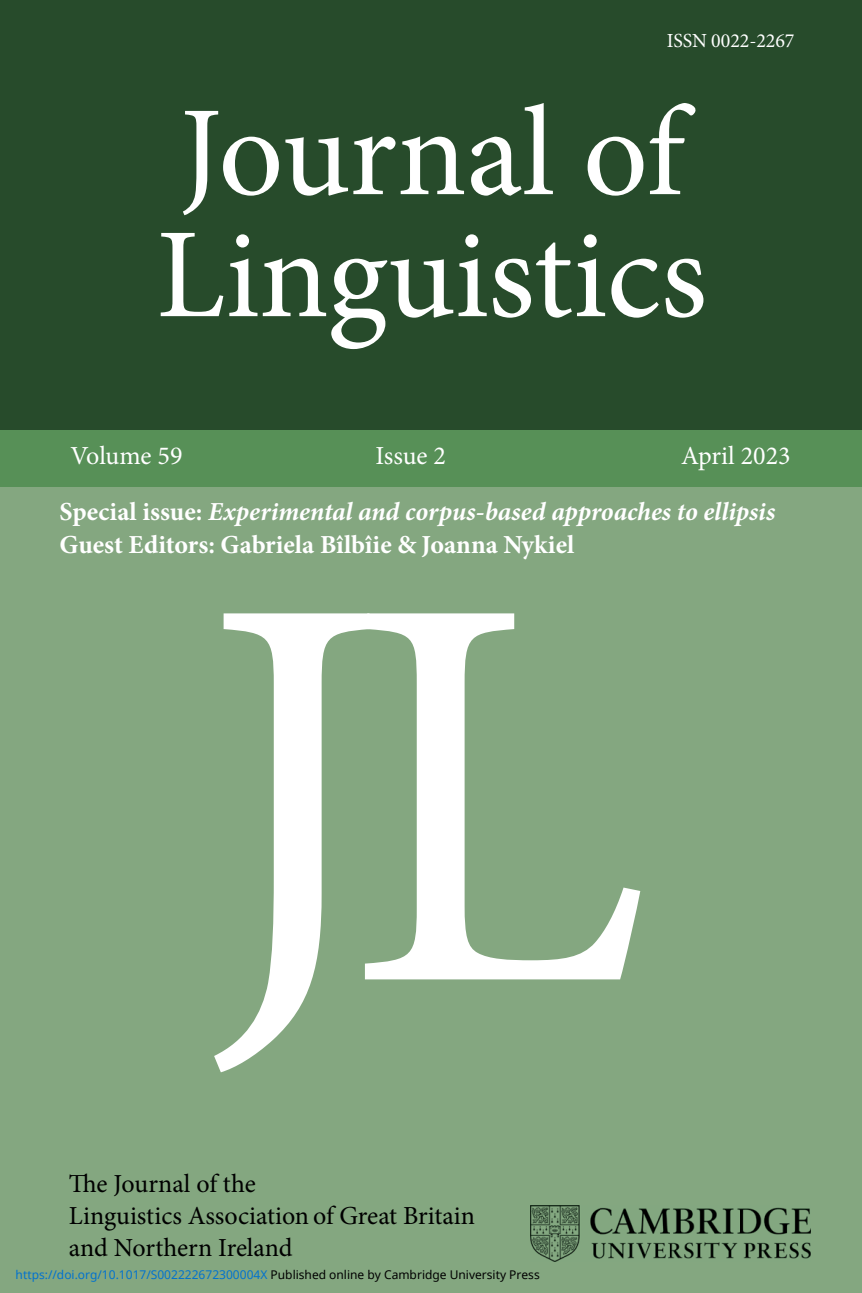
<style>
.page{position:relative;width:862px;height:1293px;background:#fff}
.page>*{position:absolute;margin:0;border:0;box-sizing:border-box;transform-origin:0 0}
.t1{font:563px "Minion Pro";color:#fff}
.t2{font:128px/122px "Minion Pro";letter-spacing:-.005em;color:#fff}
.t3{font:700 26px/32.8px "Minion Pro";color:#fff}
.t4{font:26px/32px "Minion Pro";letter-spacing:-.005em;color:#000}
.t5{font:26px "Minion Pro";letter-spacing:-.005em;color:#fff}
.t6{font:20px "Minion Pro";letter-spacing:-.005em;color:#fff}
.t7{font:12px "Noto Sans";color:#0172cf}
.s1{font-style:italic}
.s2{color:#000}
</style>
<div class="page">
<div style="left:0;top:0;width:862px;height:430px;background:#274b2b"></div>
<div style="left:0;top:487px;width:862px;height:806px;background:#84a780"></div>
<div style="left:0;top:430px;width:862px;height:57px;background:#579057"></div>
<img style="left:531px;top:1205px;width:280px;height:56px">
<p class="t6" style="left:667px;top:28px;width:129px">ISSN 0022-2267</p>
<h2 class="t2" style="left:156px;top:93px;width:553px">Journal of<br>Linguistics</h2>
<p class="t5" style="left:71px;top:438px;width:114px">Volume 59</p>
<p class="t5" style="left:376px;top:438px;width:72px">Issue 2</p>
<p class="t5" style="left:681px;top:438px;width:111px">April 2023</p>
<p class="t3" style="left:60px;top:495px;width:717px">Special issue: <span class="s1">Experimental and corpus-based approaches to ellipsis<br></span>Guest Editors: Gabriela Bîlbîie &amp; Joanna Nykiel</p>
<h1 class="t1" style="left:199px;top:422px;width:450px">JL</h1>
<p class="t4" style="left:69px;top:1167px;width:408px;text-indent:28px">e Journal of the<br>Linguistics Association of Great Britain and Northern Ireland</p>
<p class="t7" style="left:16px;top:1266px;width:526px">https://doi.org/10.1017/S002222672300004X <span class="s2">Published online by Cambridge University Press</span></p>
</div>
